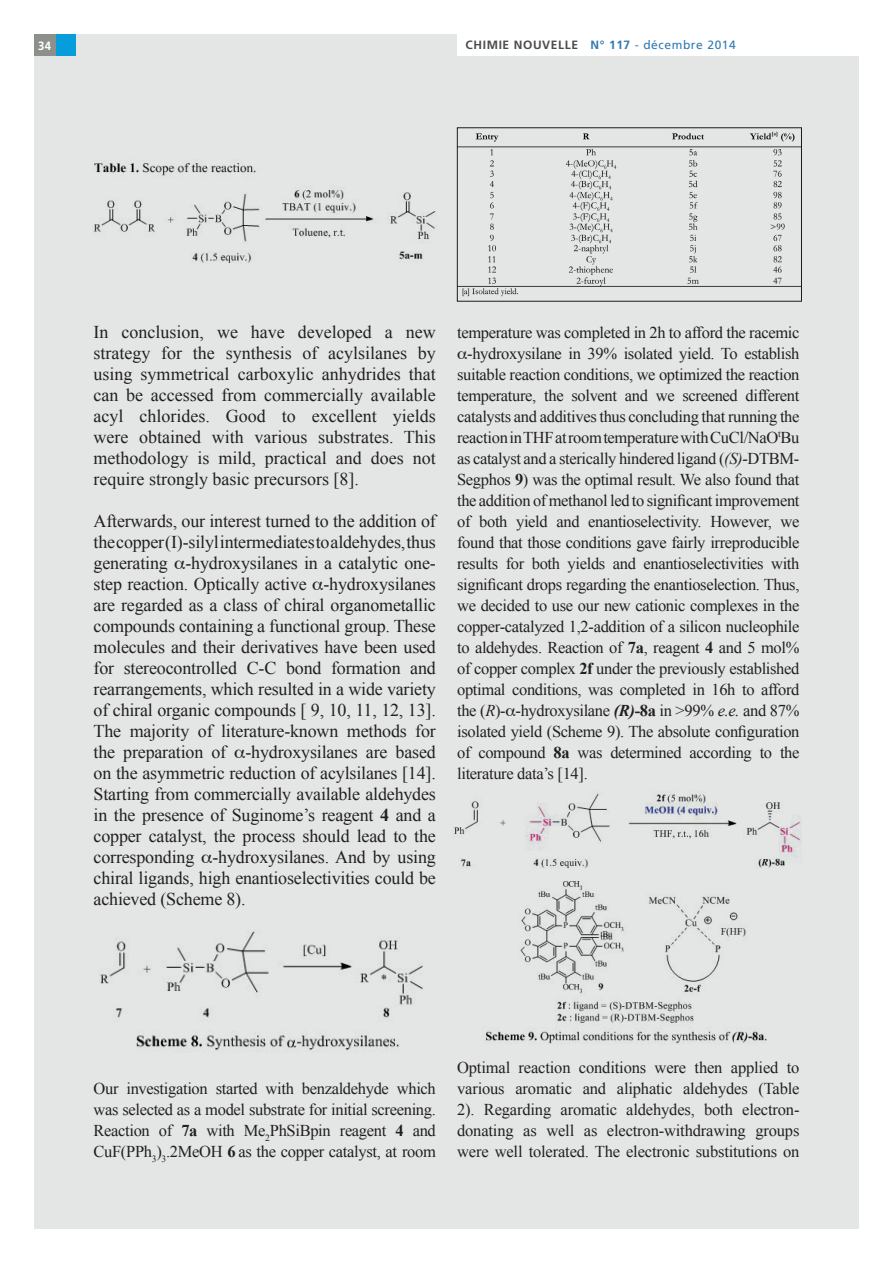
<style>
.page{position:relative;width:893px;height:1263px;background:#fff}
.page>*{position:absolute;margin:0;border:0;box-sizing:border-box;transform-origin:0 0}
.t1{font:18px/21px "Times New Roman";letter-spacing:-.005em;color:#231f20;text-align:justify}
.t2{font:16.5px/21px "Times New Roman";letter-spacing:-.02em;color:#231f20;text-align:justify}
.t3{font:700 12px "Frutiger";letter-spacing:.05em;color:#4b4c4d}
.t4{font:700 12px "Frutiger";color:#fff;scale:.95 1}
.s1{color:#307bb1}
.s2{font-weight:400;color:#307bb1}
.s3{font-weight:700}
.s4{font-style:italic}
.s5{font-weight:700;font-style:italic}
</style>
<div class="page">
<div style="left:34px;top:34px;width:825px;height:1195px;background:#e3e6e4"></div>
<div style="left:457px;top:0;width:436px;height:55px;background:#fff"></div>
<div style="left:55px;top:34px;width:21px;height:22px;background:#069ddc"></div>
<div style="left:34px;top:34px;width:21px;height:22px;background:#8b908a"></div>
<img style="left:93px;top:163px;width:343px;height:100px">
<img style="left:459px;top:131px;width:341px;height:166px">
<div style="left:457px;top:128px;width:345px;height:173px;border:1px solid #231f20"></div>
<img style="left:100px;top:931px;width:323px;height:120px">
<img style="left:454px;top:793px;width:348px;height:251px">
<p class="t4" style="left:38px;top:38px;width:15px">34</p>
<p class="t3" style="left:466px;top:38px;width:272px">CHIMIE NOUVELLE <span class="s1">N° 117</span> <span class="s2">- décembre 2014</span></p>
<p class="t1" style="left:94px;top:321px;width:344px">In conclusion, we have developed a new strategy for the synthesis of acylsilanes by using symmetrical carboxylic anhydrides that can be accessed from commercially available acyl chlorides. Good to excellent yields were obtained with various substrates. This methodology is mild, practical and does not require strongly basic precursors [8].</p>
<p class="t1" style="left:94px;top:510px;width:344px">Afterwards, our interest turned to the addition of the copper (I)-silyl intermediates to aldehydes, thus generating -hydroxysilanes in a catalytic one&shy;step reaction. Optically active -hydroxysilanes are regarded as a class of chiral organometallic compounds containing a functional group. These molecules and their derivatives have been used for stereocontrolled C-C bond formation and rearrangements, which resulted in a wide variety of chiral organic compounds [ 9, 10, 11, 12, 13].<br>The majority of literature-known methods for the preparation of -hydroxysilanes are based on the asymmetric reduction of acylsilanes [14].<br>Starting from commercially available aldehydes in the presence of Suginome’s reagent <span class="s3">4</span> and a copper catalyst, the process should lead to the corresponding -hydroxysilanes. And by using chiral ligands, high enantioselectivities could be achieved (Scheme 8).</p>
<p class="t2" style="left:457px;top:321px;width:344px">temperature was completed in 2h to afford the racemic</p>
<p class="t2" style="left:467px;top:342px;width:334px">-hydroxysilane in 39% isolated yield. To establish</p>
<p class="t2" style="left:457px;top:363px;width:344px">suitable reaction conditions, we optimized the reaction</p>
<p class="t2" style="left:457px;top:384px;width:344px">temperature, the solvent and we screened different</p>
<p class="t2" style="left:457px;top:405px;width:344px">catalysts and additives thus concluding that running the</p>
<p class="t2" style="left:457px;top:426px;width:344px">reaction in THF at room temperature with CuCl/NaO<sup>t</sup>Bu</p>
<p class="t2" style="left:457px;top:447px;width:344px">as catalyst and a sterically hindered ligand (<span class="s4">(S)-</span>DTBM-</p>
<p class="t2" style="left:457px;top:468px;width:344px">Segphos <span class="s3">9</span>) was the optimal result. We also found that</p>
<p class="t2" style="left:457px;top:489px;width:344px">the addition of methanol led to significant improvement</p>
<p class="t2" style="left:457px;top:510px;width:344px">of both yield and enantioselectivity. However, we</p>
<p class="t2" style="left:457px;top:531px;width:344px">found that those conditions gave fairly irreproducible</p>
<p class="t2" style="left:457px;top:552px;width:344px">results for both yields and enantioselectivities with</p>
<p class="t2" style="left:457px;top:573px;width:344px">significant drops regarding the enantioselection. Thus,</p>
<p class="t2" style="left:457px;top:594px;width:344px">we decided to use our new cationic complexes in the</p>
<p class="t2" style="left:457px;top:615px;width:344px">copper-catalyzed 1,2-addition of a silicon nucleophile</p>
<p class="t2" style="left:457px;top:636px;width:344px">to aldehydes. Reaction of <span class="s3">7a</span>, reagent <span class="s3">4</span> and 5 mol%</p>
<p class="t2" style="left:457px;top:657px;width:344px">of copper complex <span class="s3">2f</span> under the previously established</p>
<p class="t2" style="left:457px;top:678px;width:344px">optimal conditions, was completed in 16h to afford</p>
<p class="t2" style="left:457px;top:699px;width:344px">the (<span class="s4">R</span>)- -hydroxysilane <span class="s5">(R)</span><span class="s3">-8a</span> in &gt;99% <span class="s4">e.e.</span> and 87%</p>
<p class="t2" style="left:457px;top:720px;width:344px">isolated yield (Scheme 9). The absolute configuration</p>
<p class="t2" style="left:457px;top:741px;width:344px">of compound <span class="s3">8a</span> was determined according to the</p>
<p class="t2" style="left:457px;top:762px;width:132px">literature data’s [14].</p>
<p class="t2" style="left:94px;top:1077px;width:344px">Our investigation started with benzaldehyde which was selected as a model substrate for initial screening.<br>Reaction of <span class="s3">7a</span> with Me<sub>2</sub>PhSiBpin reagent <span class="s3">4</span> and CuF(PPh<sub>3</sub>)<sub>3</sub>.2MeOH <span class="s3">6</span> as the copper catalyst, at room</p>
<p class="t2" style="left:457px;top:1056px;width:344px">Optimal reaction conditions were then applied to various aromatic and aliphatic aldehydes (Table 2). Regarding aromatic aldehydes, both electron&shy;donating as well as electron-withdrawing groups were well tolerated. The electronic substitutions on</p>
</div>
